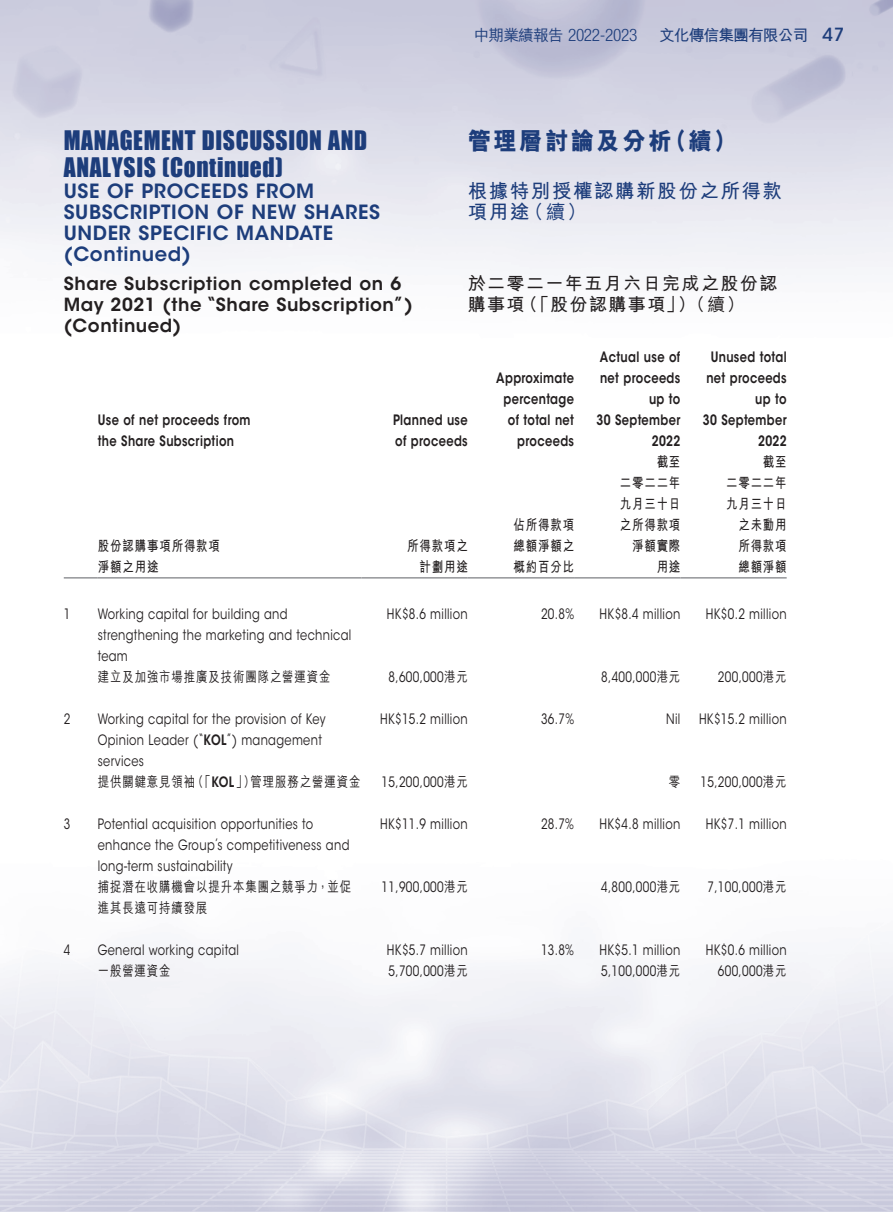
<style>
.page{position:relative;width:893px;height:1212px;background:#fff}
.page>*{position:absolute;margin:0;border:0;box-sizing:border-box;transform-origin:0 0}
.t1{font:24.75px/27px "Impact";letter-spacing:.025em;color:#1d3d7b;scale:.95 1}
.t2{font:800 24.75px "M Hei HK";letter-spacing:.095em;color:#1d3d7b;scale:.95 1}
.t3{font:600 19.5px/21px "ITC Avant Garde Std";letter-spacing:.03em;color:#1d3d7b}
.t4{font:700 19.5px/21px "M Hei HK";letter-spacing:.08em;color:#1d3d7b}
.t5{font:600 18px/21px "ITC Avant Garde Std";letter-spacing:.03em;color:#231f20}
.t6{font:700 18px/21px "M Hei HK";letter-spacing:.08em;color:#231f20}
.t7{font:700 15.75px "M Hei HK";letter-spacing:-.06em;color:#1d3d7b}
.t8{font:14.25px/21px "ITC Avant Garde Std";letter-spacing:.03em;color:#231f20;scale:.8 1}
.t9{font:600 14.25px/21px "ITC Avant Garde Std";letter-spacing:.03em;color:#231f20;text-align:right;scale:.8 1}
.t10{font:700 14.25px/21px "M Hei HK";letter-spacing:.08em;color:#231f20;text-align:right;scale:.8 1}
.t11{font:500 14.25px/21px "M Hei HK";letter-spacing:.08em;color:#231f20;scale:.8 1}
.s1{font-weight:500}
.s2{font-family:"Helvetica Neue LT Std";font-weight:300;font-stretch:condensed;font-size:17.25px}
.s3{font-family:"ITC Avant Garde Std";font-weight:500;font-size:18px}
.s4{font-family:"M Hei HK";font-weight:500}
.s5{font-weight:600}
.s6{font-family:"ITC Avant Garde Std";font-weight:600}
</style>
<div class="page">
<hr style="left:64px;top:577px;width:34px;height:2px;background:#939598">
<hr style="left:98px;top:577px;width:263px;height:2px;background:#939598">
<hr style="left:361px;top:577px;width:107px;height:2px;background:#939598">
<hr style="left:468px;top:577px;width:106px;height:2px;background:#939598">
<hr style="left:574px;top:577px;width:106px;height:2px;background:#939598">
<hr style="left:680px;top:577px;width:107px;height:2px;background:#939598">
<h1 class="t1" style="left:64px;top:126px;width:321px">MANAGEMENT DISCUSSION AND<br>ANALYSIS (Continued)</h1>
<h2 class="t3" style="left:64px;top:180px;width:318px">USE OF PROCEEDS FROM<br>SUBSCRIPTION OF NEW SHARES<br>UNDER SPECIFIC MANDATE (Continued)</h2>
<p class="t5" style="left:64px;top:273px;width:350px">Share Subscription completed on 6<br>May 2021 (the “Share Subscription”) (Continued)</p>
<p class="t7" style="left:474px;top:23px;width:372px"><span class="s1">中期業績報告</span> <span class="s2">2022-2023</span> 文化傳信集團有限公司 <span class="s3">47</span></p>
<h1 class="t2" style="left:468px;top:128px;width:285px">管理層討論及分析（續）</h1>
<h2 class="t4" style="left:468px;top:178px;width:316px">根據特別授權認購新股份之所得款項用途<span class="s1">（續）</span></h2>
<p class="t6" style="left:468px;top:272px;width:311px">於二零二一年五月六日完成之股份認購事項（「股份認購事項」）<span class="s1">（續）</span></p>
<p class="t9" style="left:98px;top:409px;width:192px;text-align:left">Use of net proceeds from the Share Subscription</p>
<p class="t9" style="left:393px;top:409px;width:95px;text-align:left">Planned use of proceeds</p>
<p class="t10" style="left:98px;top:534px;width:154px;text-align:left">股份認購事項所得款項淨額之用途</p>
<p class="t10" style="left:407px;top:534px;width:77px">所得款項之計劃用途</p>
<p class="t9" style="left:496px;top:367px;width:99px">Approximate percentage of total net proceeds</p>
<p class="t10" style="left:513px;top:513px;width:77px;text-align:justify">佔所得款項總額淨額之概約百分比</p>
<p class="t9" style="left:597px;top:347px;width:106px">Actual use of net proceeds up to<br>30 September<br>2022</p>
<p class="t9" style="left:703px;top:347px;width:106px">Unused total net proceeds up to<br>30 September<br>2022</p>
<p class="t10" style="left:620px;top:450px;width:77px">截至<br>二零二二年九月三十日之所得款項淨額實際用途</p>
<p class="t10" style="left:726px;top:450px;width:77px">截至<br>二零二二年九月三十日之未動用所得款項總額淨額</p>
<p class="t8" style="left:64px;top:603px;width:10px">1</p>
<p class="t8" style="left:98px;top:603px;width:318px">Working capital for building and strengthening the marketing and technical team</p>
<p class="t8" style="left:387px;top:603px;width:102px">HK$8.6 million</p>
<p class="t8" style="left:541px;top:603px;width:43px">20.8%</p>
<p class="t8" style="left:600px;top:603px;width:102px">HK$8.4 million</p>
<p class="t8" style="left:706px;top:603px;width:102px">HK$0.2 million</p>
<p class="t11" style="left:98px;top:665px;width:293px">建立及加強市場推廣及技術團隊之營運資金</p>
<p class="t8" style="left:388px;top:666px;width:101px">8,600,000<span class="s4">港元</span></p>
<p class="t8" style="left:601px;top:666px;width:101px">8,400,000<span class="s4">港元</span></p>
<p class="t8" style="left:718px;top:666px;width:87px">200,000<span class="s4">港元</span></p>
<p class="t8" style="left:64px;top:708px;width:10px">2</p>
<p class="t8" style="left:98px;top:708px;width:286px">Working capital for the provision of Key<br>Opinion Leader (“<span class="s5">KOL</span>”) management services</p>
<p class="t8" style="left:380px;top:708px;width:111px">HK$15.2 million</p>
<p class="t8" style="left:541px;top:708px;width:43px">36.7%</p>
<p class="t8" style="left:666px;top:708px;width:19px">Nil</p>
<p class="t8" style="left:699px;top:708px;width:111px">HK$15.2 million</p>
<p class="t11" style="left:98px;top:770px;width:330px">提供關鍵意見領袖（「<span class="s6">KOL</span>」）管理服務之營運資金</p>
<p class="t8" style="left:382px;top:771px;width:109px">15,200,000<span class="s4">港元</span></p>
<p class="t11" style="left:669px;top:770px;width:16px">零</p>
<p class="t8" style="left:700px;top:771px;width:109px">15,200,000<span class="s4">港元</span></p>
<p class="t8" style="left:64px;top:813px;width:10px">3</p>
<p class="t8" style="left:98px;top:813px;width:316px">Potential acquisition opportunities to enhance the Group’s competitiveness and long-term sustainability</p>
<p class="t8" style="left:380px;top:813px;width:111px">HK$11.9 million</p>
<p class="t8" style="left:541px;top:813px;width:43px">28.7%</p>
<p class="t8" style="left:600px;top:813px;width:102px">HK$4.8 million</p>
<p class="t8" style="left:706px;top:813px;width:102px">HK$7.1 million</p>
<p class="t11" style="left:98px;top:875px;width:318px">捕捉潛在收購機會以提升本集團之競爭力，並促進其長遠可持續發展</p>
<p class="t8" style="left:382px;top:876px;width:109px">11,900,000<span class="s4">港元</span></p>
<p class="t8" style="left:601px;top:876px;width:101px">4,800,000<span class="s4">港元</span></p>
<p class="t8" style="left:707px;top:876px;width:101px">7,100,000<span class="s4">港元</span></p>
<p class="t8" style="left:64px;top:939px;width:10px">4</p>
<p class="t8" style="left:98px;top:939px;width:178px">General working capital</p>
<p class="t8" style="left:387px;top:939px;width:102px">HK$5.7 million</p>
<p class="t8" style="left:541px;top:939px;width:43px">13.8%</p>
<p class="t8" style="left:600px;top:939px;width:102px">HK$5.1 million</p>
<p class="t8" style="left:706px;top:939px;width:102px">HK$0.6 million</p>
<p class="t11" style="left:98px;top:959px;width:93px">一般營運資金</p>
<p class="t8" style="left:388px;top:960px;width:101px">5,700,000<span class="s4">港元</span></p>
<p class="t8" style="left:601px;top:960px;width:101px">5,100,000<span class="s4">港元</span></p>
<p class="t8" style="left:718px;top:960px;width:87px">600,000<span class="s4">港元</span></p>
</div>
